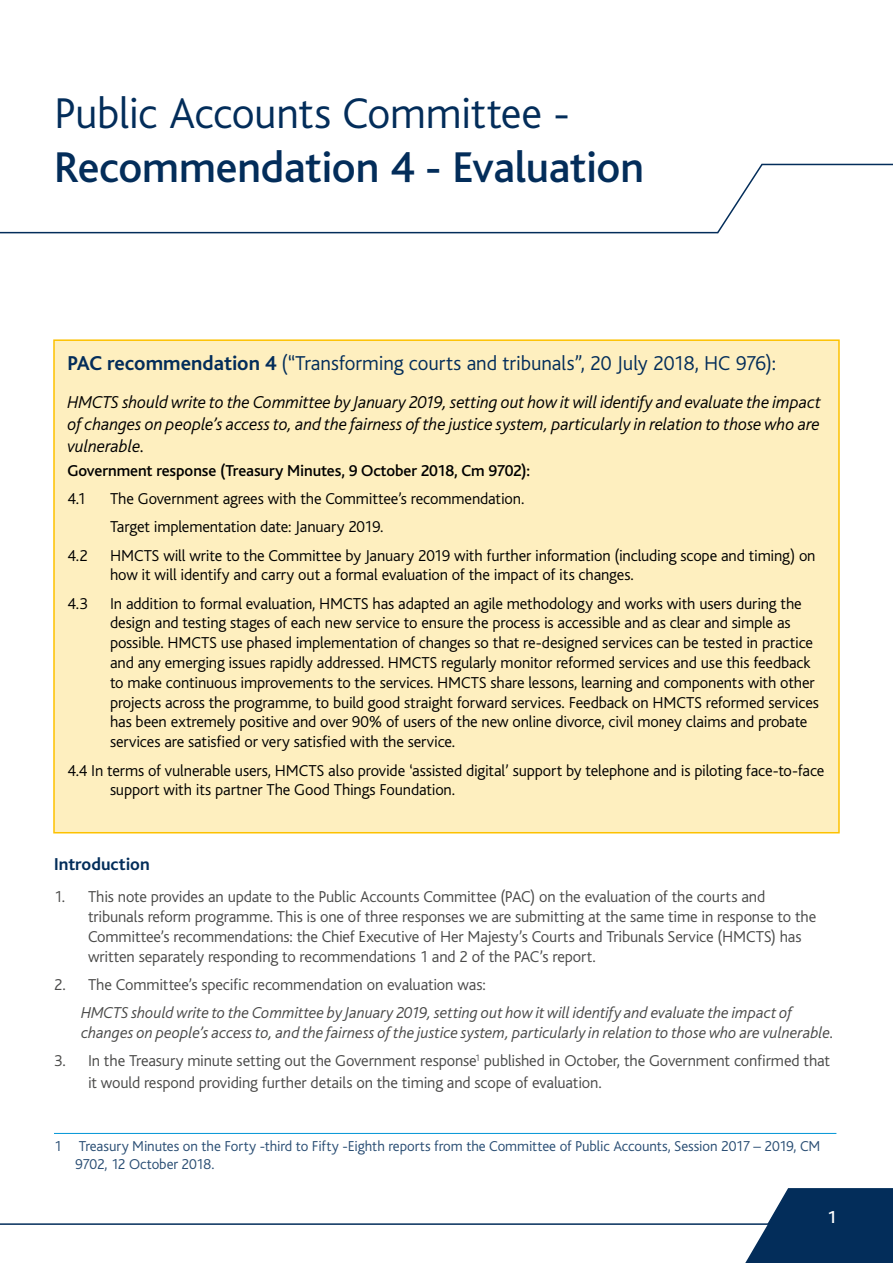
<style>
.page{position:relative;width:893px;height:1263px;background:#fff}
.page>*{position:absolute;margin:0;border:0;box-sizing:border-box;transform-origin:0 0}
.Main_heading{font:500 45px/54px "Bliss";letter-spacing:-.01em;color:#032d5a}
.box_header{font:300 21px "Bliss";letter-spacing:-.005em;color:#032d5a}
.quote{font:italic 300 18px/21.6px "Bliss";letter-spacing:-.01em;color:#000;text-align:justify}
.Para_heading_1{font:700 18px "Bliss";color:#032d5a}
.t1{font:500 18px "Bliss";color:#fff}
.Body_copy{font:300 16.5px/19.8px "Bliss";letter-spacing:-.01em;color:#000}
.t2{font:300 16.5px/19.8px "Bliss";letter-spacing:-.01em;color:#4a4a49}
.Bullet_-_para_under{font:italic 300 16.5px/19.8px "Bliss";letter-spacing:-.005em;color:#4a4a49}
.Body_copy-2{font:500 16.5px "Bliss";letter-spacing:-.005em;color:#000}
.Footnote_text{font:300 15px/18px "Bliss";letter-spacing:-.01em;color:#294d73}
.s1{font-weight:300}
.s2{font-weight:700}
</style>
<div class="page">
<svg style="left:0;top:1188px;width:893px;height:75px"></svg>
<svg style="left:0;top:163px;width:893px;height:71px"></svg>
<hr style="left:54px;top:1133px;width:782px;height:1px;background:#0095d6">
<div style="left:54px;top:340px;width:785px;height:493px;background:#feefbf"></div>
<p class="Main_heading" style="left:54px;top:87px;width:592px"><span class="s1">Public Accounts Committee -<br></span>Recommendation 4 - Evaluation</p>
<p class="box_header" style="left:68px;top:352px;width:710px"><span class="s2">PAC recommendation 4</span> (“Transforming courts and tribunals”, 20 July 2018, HC 976):</p>
<p class="quote" style="left:68px;top:392px;width:755px">HMCTS should write to the Committee by January 2019, setting out how it will identify and evaluate the impact of changes on people’s access to, and the fairness of the justice system, particularly in relation to those who are vulnerable.</p>
<p class="Body_copy-2" style="left:68px;top:462px;width:464px">Government response (Treasury Minutes, 9 October 2018, Cm 9702):</p>
<p class="Body_copy" style="left:68px;top:489px;width:20px">4.1</p>
<p class="Body_copy" style="left:110px;top:489px;width:416px">The Government agrees with the Committee’s recommendation.</p>
<p class="Body_copy" style="left:110px;top:517px;width:275px">Target implementation date: January 2019.</p>
<p class="Body_copy" style="left:68px;top:545px;width:22px">4.2</p>
<p class="Body_copy" style="left:110px;top:545px;width:707px">HMCTS will write to the Committee by January 2019 with further information (including scope and timing) on how it will identify and carry out a formal evaluation of the impact of its changes.</p>
<p class="Body_copy" style="left:68px;top:594px;width:22px">4.3</p>
<p class="Body_copy" style="left:110px;top:594px;width:710px">In addition to formal evaluation, HMCTS has adapted an agile methodology and works with users during the design and testing stages of each new service to ensure the process is accessible and as clear and simple as possible. HMCTS use phased implementation of changes so that re-designed services can be tested in practice and any emerging issues rapidly addressed. HMCTS regularly monitor reformed services and use this feedback to make continuous improvements to the services. HMCTS share lessons, learning and components with other projects across the programme, to build good straight forward services. Feedback on HMCTS reformed services has been extremely positive and over 90% of users of the new online divorce, civil money claims and probate services are satisfied or very satisfied with the service.</p>
<p class="Body_copy" style="left:110px;top:760px;width:716px;text-indent:-43px">4.4 In terms of vulnerable users, HMCTS also provide ‘assisted digital’ support by telephone and is piloting face-to-face support with its partner The Good Things Foundation.</p>
<p class="Para_heading_1" style="left:54px;top:854px;width:97px">Introduction</p>
<p class="t2" style="left:88px;top:887px;width:730px;text-indent:-34px">1. This note provides an update to the Public Accounts Committee (PAC) on the evaluation of the courts and tribunals reform programme. This is one of three responses we are submitting at the same time in response to the Committee’s recommendations: the Chief Executive of Her Majesty’s Courts and Tribunals Service (HMCTS) has written separately responding to recommendations 1 and 2 of the PAC’s report.</p>
<p class="t2" style="left:54px;top:975px;width:433px">2. The Committee’s specific recommendation on evaluation was:</p>
<p class="Bullet_-_para_under" style="left:81px;top:1003px;width:755px">HMCTS should write to the Committee by January 2019, setting out how it will identify and evaluate the impact of changes on people’s access to, and the fairness of the justice system, particularly in relation to those who are vulnerable.</p>
<p class="t2" style="left:88px;top:1050px;width:744px;line-height:21.6px;text-indent:-34px">3. In the Treasury minute setting out the Government response<sup>1</sup> published in October, the Government confirmed that it would respond providing further details on the timing and scope of evaluation.</p>
<p class="Footnote_text" style="left:75px;top:1138px;width:747px;text-indent:-21px">1 Treasury Minutes on the Forty -third to Fifty -Eighth reports from the Committee of Public Accounts, Session 2017 – 2019, CM<br>9702, 12 October 2018.</p>
<p class="t1" style="left:827px;top:1207px;width:11px">1</p>
</div>
